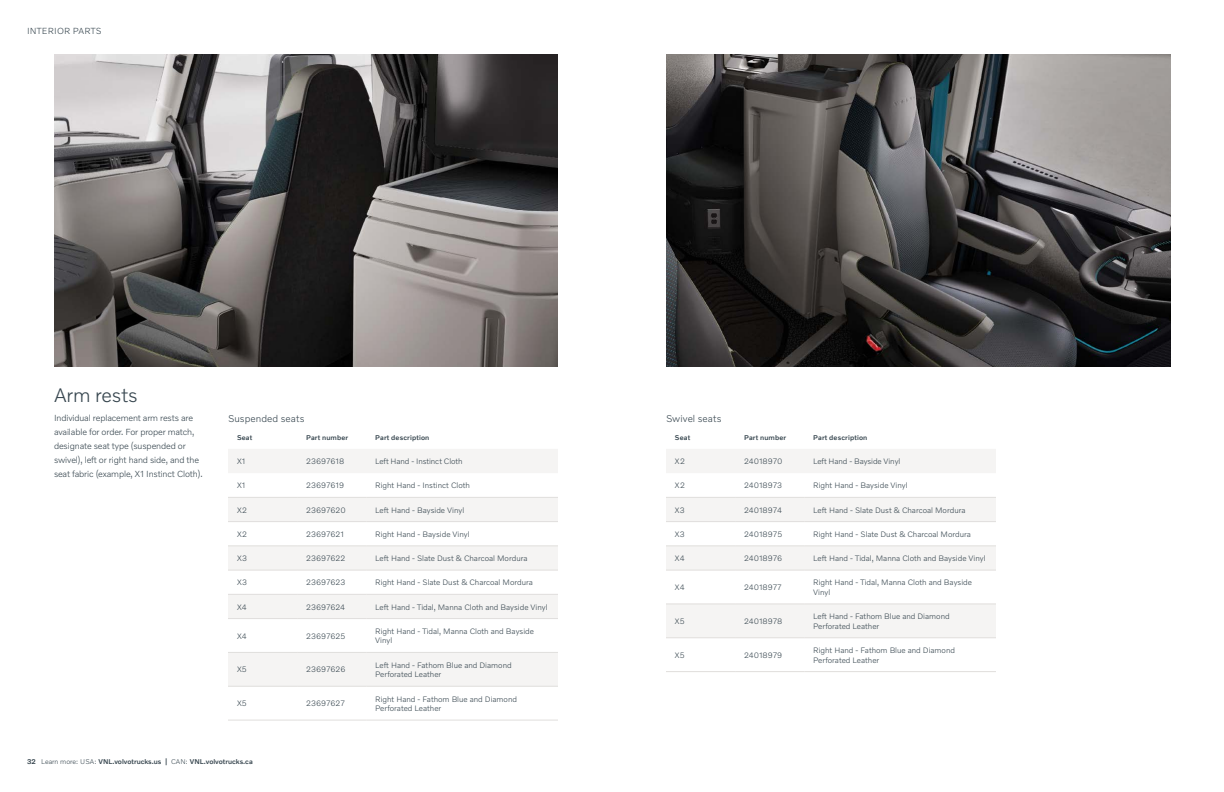
<style>
.page{position:relative;width:1224px;height:792px;background:#fff}
.page>*{position:absolute;margin:0;border:0;box-sizing:border-box;transform-origin:0 0}
.t1{font:300 20px "Volvo Novum";letter-spacing:-.01em;color:#37464f}
.t2{font:300 10px "Volvo Novum";letter-spacing:.005em;color:#37464f}
.t3{font:300 9px/14px "Volvo Novum";letter-spacing:-.015em;color:#37464f}
.t4{font:300 9px "Volvo Novum";letter-spacing:.02em;color:#37464f}
.t5{font:300 8px/9.6px "Volvo Novum";color:#37464f}
.t6{font:500 7px "Volvo Novum";letter-spacing:.015em;color:#37464f}
.s1{font-weight:300}
</style>
<div class="page">
<img style="left:666px;top:54px;width:504px;height:312px">
<img style="left:54px;top:54px;width:503px;height:312px">
<svg style="left:228px;top:449px;width:330px;height:237px;fill:#f5f4f3"></svg>
<hr style="left:228px;top:497px;width:69px;height:1px;background:#e0dedc">
<hr style="left:297px;top:497px;width:69px;height:1px;background:#e0dedc">
<hr style="left:366px;top:497px;width:192px;height:1px;background:#e0dedc">
<hr style="left:228px;top:521px;width:69px;height:1px;background:#e0dedc">
<hr style="left:297px;top:521px;width:69px;height:1px;background:#e0dedc">
<hr style="left:366px;top:521px;width:192px;height:1px;background:#e0dedc">
<hr style="left:228px;top:546px;width:69px;height:1px;background:#e0dedc">
<hr style="left:297px;top:546px;width:69px;height:1px;background:#e0dedc">
<hr style="left:366px;top:546px;width:192px;height:1px;background:#e0dedc">
<hr style="left:228px;top:570px;width:69px;height:1px;background:#e0dedc">
<hr style="left:297px;top:570px;width:69px;height:1px;background:#e0dedc">
<hr style="left:366px;top:570px;width:192px;height:1px;background:#e0dedc">
<hr style="left:228px;top:594px;width:69px;height:1px;background:#e0dedc">
<hr style="left:297px;top:594px;width:69px;height:1px;background:#e0dedc">
<hr style="left:366px;top:594px;width:192px;height:1px;background:#e0dedc">
<hr style="left:228px;top:618px;width:69px;height:1px;background:#e0dedc">
<hr style="left:297px;top:618px;width:69px;height:1px;background:#e0dedc">
<hr style="left:366px;top:618px;width:192px;height:1px;background:#e0dedc">
<hr style="left:228px;top:652px;width:69px;height:1px;background:#e0dedc">
<hr style="left:297px;top:652px;width:69px;height:1px;background:#e0dedc">
<hr style="left:366px;top:652px;width:192px;height:1px;background:#e0dedc">
<hr style="left:228px;top:686px;width:69px;height:1px;background:#e0dedc">
<hr style="left:297px;top:686px;width:69px;height:1px;background:#e0dedc">
<hr style="left:366px;top:686px;width:192px;height:1px;background:#e0dedc">
<hr style="left:228px;top:720px;width:69px;height:1px;background:#e0dedc">
<hr style="left:297px;top:720px;width:69px;height:1px;background:#e0dedc">
<hr style="left:366px;top:720px;width:192px;height:1px;background:#e0dedc">
<svg style="left:666px;top:449px;width:330px;height:189px;fill:#f5f4f3"></svg>
<hr style="left:666px;top:497px;width:69px;height:1px;background:#e0dedc">
<hr style="left:735px;top:497px;width:69px;height:1px;background:#e0dedc">
<hr style="left:804px;top:497px;width:192px;height:1px;background:#e0dedc">
<hr style="left:666px;top:521px;width:69px;height:1px;background:#e0dedc">
<hr style="left:735px;top:521px;width:69px;height:1px;background:#e0dedc">
<hr style="left:804px;top:521px;width:192px;height:1px;background:#e0dedc">
<hr style="left:666px;top:546px;width:69px;height:1px;background:#e0dedc">
<hr style="left:735px;top:546px;width:69px;height:1px;background:#e0dedc">
<hr style="left:804px;top:546px;width:192px;height:1px;background:#e0dedc">
<hr style="left:666px;top:570px;width:69px;height:1px;background:#e0dedc">
<hr style="left:735px;top:570px;width:69px;height:1px;background:#e0dedc">
<hr style="left:804px;top:570px;width:192px;height:1px;background:#e0dedc">
<hr style="left:666px;top:604px;width:69px;height:1px;background:#e0dedc">
<hr style="left:735px;top:604px;width:69px;height:1px;background:#e0dedc">
<hr style="left:804px;top:604px;width:192px;height:1px;background:#e0dedc">
<hr style="left:666px;top:638px;width:69px;height:1px;background:#e0dedc">
<hr style="left:735px;top:638px;width:69px;height:1px;background:#e0dedc">
<hr style="left:804px;top:638px;width:192px;height:1px;background:#e0dedc">
<hr style="left:666px;top:671px;width:69px;height:1px;background:#e0dedc">
<hr style="left:735px;top:671px;width:69px;height:1px;background:#e0dedc">
<hr style="left:804px;top:671px;width:192px;height:1px;background:#e0dedc">
<p class="t4" style="left:27px;top:25px;width:76px">INTERIOR PARTS</p>
<h1 class="t1" style="left:54px;top:383px;width:85px">Arm rests</h1>
<p class="t3" style="left:54px;top:410px;width:150px">Individual replacement arm rests are available for order. For proper match, designate seat type (suspended or swivel), left or right hand side, and the seat fabric (example, X1 Instinct Cloth).</p>
<p class="t2" style="left:228px;top:412px;width:78px">Suspended seats</p>
<p class="t6" style="left:237px;top:433px;width:17px">Seat</p>
<p class="t6" style="left:306px;top:433px;width:44px">Part number</p>
<p class="t6" style="left:375px;top:433px;width:56px">Part description</p>
<p class="t5" style="left:237px;top:456px;width:10px">X1</p>
<p class="t5" style="left:306px;top:456px;width:40px">23697618</p>
<p class="t5" style="left:375px;top:456px;width:89px">Left Hand - Instinct Cloth</p>
<p class="t5" style="left:237px;top:481px;width:10px">X1</p>
<p class="t5" style="left:306px;top:481px;width:39px">23697619</p>
<p class="t5" style="left:375px;top:481px;width:96px">Right Hand - Instinct Cloth</p>
<p class="t5" style="left:237px;top:505px;width:12px">X2</p>
<p class="t5" style="left:306px;top:505px;width:41px">23697620</p>
<p class="t5" style="left:375px;top:505px;width:90px">Left Hand - Bayside Vinyl</p>
<p class="t5" style="left:237px;top:529px;width:12px">X2</p>
<p class="t5" style="left:306px;top:529px;width:39px">23697621</p>
<p class="t5" style="left:375px;top:529px;width:96px">Right Hand - Bayside Vinyl</p>
<p class="t5" style="left:237px;top:553px;width:12px">X3</p>
<p class="t5" style="left:306px;top:553px;width:41px">23697622</p>
<p class="t5" style="left:375px;top:553px;width:154px">Left Hand - Slate Dust &amp; Charcoal Mordura</p>
<p class="t5" style="left:237px;top:578px;width:12px">X3</p>
<p class="t5" style="left:306px;top:578px;width:41px">23697623</p>
<p class="t5" style="left:375px;top:578px;width:159px">Right Hand - Slate Dust &amp; Charcoal Mordura</p>
<p class="t5" style="left:237px;top:602px;width:11px">X4</p>
<p class="t5" style="left:306px;top:602px;width:41px">23697624</p>
<p class="t5" style="left:375px;top:602px;width:174px">Left Hand - Tidal, Manna Cloth and Bayside Vinyl</p>
<p class="t5" style="left:237px;top:631px;width:11px">X4</p>
<p class="t5" style="left:306px;top:631px;width:41px">23697625</p>
<p class="t5" style="left:375px;top:626px;width:160px">Right Hand - Tidal, Manna Cloth and Bayside<br>Vinyl</p>
<p class="t5" style="left:237px;top:665px;width:11px">X5</p>
<p class="t5" style="left:306px;top:665px;width:41px">23697626</p>
<p class="t5" style="left:375px;top:660px;width:138px">Left Hand - Fathom Blue and Diamond<br>Perforated Leather</p>
<p class="t5" style="left:237px;top:698px;width:11px">X5</p>
<p class="t5" style="left:306px;top:698px;width:40px">23697627</p>
<p class="t5" style="left:375px;top:694px;width:143px">Right Hand - Fathom Blue and Diamond<br>Perforated Leather</p>
<p class="t6" style="left:27px;top:757px;width:227px">32 <span class="s1">Learn more: USA:</span> VNL.volvotrucks.us | <span class="s1">CAN:</span> VNL.volvotrucks.ca</p>
<p class="t2" style="left:666px;top:412px;width:57px">Swivel seats</p>
<p class="t6" style="left:675px;top:433px;width:17px">Seat</p>
<p class="t6" style="left:744px;top:433px;width:44px">Part number</p>
<p class="t6" style="left:813px;top:433px;width:56px">Part description</p>
<p class="t5" style="left:675px;top:456px;width:12px">X2</p>
<p class="t5" style="left:744px;top:456px;width:40px">24018970</p>
<p class="t5" style="left:813px;top:456px;width:89px">Left Hand - Bayside Vinyl</p>
<p class="t5" style="left:675px;top:481px;width:12px">X2</p>
<p class="t5" style="left:744px;top:481px;width:40px">24018973</p>
<p class="t5" style="left:813px;top:481px;width:96px">Right Hand - Bayside Vinyl</p>
<p class="t5" style="left:675px;top:505px;width:12px">X3</p>
<p class="t5" style="left:744px;top:505px;width:39px">24018974</p>
<p class="t5" style="left:813px;top:505px;width:154px">Left Hand - Slate Dust &amp; Charcoal Mordura</p>
<p class="t5" style="left:675px;top:529px;width:12px">X3</p>
<p class="t5" style="left:744px;top:529px;width:40px">24018975</p>
<p class="t5" style="left:813px;top:529px;width:159px">Right Hand - Slate Dust &amp; Charcoal Mordura</p>
<p class="t5" style="left:675px;top:553px;width:11px">X4</p>
<p class="t5" style="left:744px;top:553px;width:40px">24018976</p>
<p class="t5" style="left:813px;top:553px;width:174px">Left Hand - Tidal, Manna Cloth and Bayside Vinyl</p>
<p class="t5" style="left:675px;top:582px;width:11px">X4</p>
<p class="t5" style="left:744px;top:582px;width:39px">24018977</p>
<p class="t5" style="left:813px;top:578px;width:160px">Right Hand - Tidal, Manna Cloth and Bayside<br>Vinyl</p>
<p class="t5" style="left:675px;top:616px;width:11px">X5</p>
<p class="t5" style="left:744px;top:616px;width:40px">24018978</p>
<p class="t5" style="left:813px;top:611px;width:138px">Left Hand - Fathom Blue and Diamond<br>Perforated Leather</p>
<p class="t5" style="left:675px;top:650px;width:11px">X5</p>
<p class="t5" style="left:744px;top:650px;width:40px">24018979</p>
<p class="t5" style="left:813px;top:645px;width:143px">Right Hand - Fathom Blue and Diamond<br>Perforated Leather</p>
</div>
